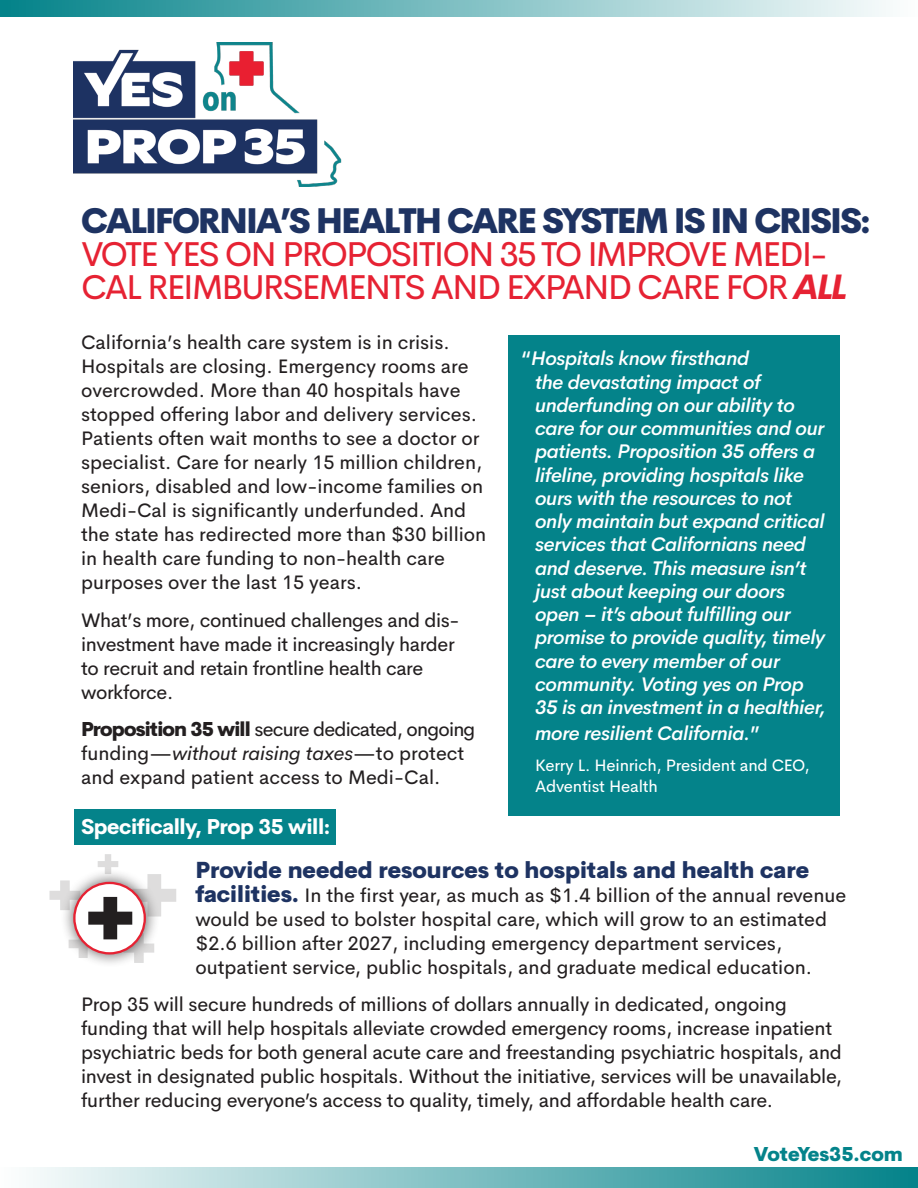
<style>
.page{position:relative;width:918px;height:1188px;background:#fff}
.page>*{position:absolute;margin:0;border:0;box-sizing:border-box;transform-origin:0 0}
.t1{font:34.5px/33px "Cerebri Sans";letter-spacing:-.06em;color:#e62233}
.t2{font:800 34.5px "Cerebri Sans";letter-spacing:-.06em;color:#1e3362}
.t3{font:800 22.5px "Cerebri Sans";color:#1e3362}
.t4{font:800 21px "Cerebri Sans";letter-spacing:-.02em;color:#fff}
.t5{font:19.5px/24px "Cerebri Sans";color:#231f20}
.t6{font:italic 600 19.5px/23.2px "Cerebri Sans";letter-spacing:-.015em;color:#fff}
.t7{font:19.5px/24px "Cerebri Sans";letter-spacing:-.02em;color:#231f20}
.t8{font:800 19.5px "Cerebri Sans";color:#04838a}
.t9{font:16.5px/21px "Cerebri Sans";letter-spacing:-.01em;color:#fff}
.s1{font-weight:800;font-style:italic}
.s2{font-weight:800}
.s3{font-style:italic}
.s4{font-style:normal}
.s5{font-weight:800;font-size:22.5px;color:#1e3362}
</style>
<div class="page">
<div style="left:75px;top:809px;width:261px;height:35px;background:#04838a"></div>
<div style="left:509px;top:335px;width:331px;height:481px;background:#04838a"></div>
<img style="left:73px;top:42px;width:269px;height:144px">
<div style="left:0;top:0;width:918px;height:16px;background:linear-gradient(to right,#038289,#fcfdfd)"></div>
<div style="left:0;top:1168px;width:918px;height:20px;background:linear-gradient(to right,#fdfefe,#04838a)"></div>
<svg style="left:49px;top:854px;width:127px;height:109px"></svg>
<p class="t2" style="left:81px;top:192px;width:791px">CALIFORNIA’S HEALTH CARE SYSTEM IS IN CRISIS:</p>
<p class="t1" style="left:81px;top:235px;width:768px">VOTE YES ON PROPOSITION 35 TO IMPROVE MEDI-<br>CAL REIMBURSEMENTS AND EXPAND CARE FOR <span class="s1">ALL</span></p>
<p class="t5" style="left:81px;top:329px;width:407px">California’s health care system is in crisis.<br>Hospitals are closing. Emergency rooms are overcrowded. More than 40 hospitals have stopped offering labor and delivery services.<br>Patients often wait months to see a doctor or specialist. Care for nearly 15 million children, seniors, disabled and low-income families on Medi-Cal is significantly underfunded. And the state has redirected more than $30 billion in health care funding to non-health care purposes over the last 15 years.</p>
<p class="t7" style="left:81px;top:606px;width:380px">What’s more, continued challenges and dis&shy;investment have made it increasingly harder to recruit and retain frontline health care workforce.</p>
<p class="t5" style="left:81px;top:716px;width:396px"><span class="s2">Proposition 35 will</span> secure dedicated, ongoing funding—<span class="s3">without raising taxes</span>—to protect and expand patient access to Medi-Cal.</p>
<p class="t4" style="left:81px;top:809px;width:251px">Specifically, Prop 35 will:</p>
<p class="t6" style="left:535px;top:345px;width:292px;text-indent:-14px"><span class="s4">“</span>Hospitals know firsthand<br>the devastating impact of underfunding on our ability to care for our communities and our patients. Proposition 35 offers a lifeline, providing hospitals like ours with the resources to not only maintain but expand critical services that Californians need and deserve. This measure isn’t just about keeping our doors open – it’s about fulfilling our promise to provide quality, timely care to every member of our community. Voting yes on Prop<br>35 is an investment in a healthier,</p>
<p class="t6" style="left:535px;top:719px;width:226px">more resilient California.<span class="s4">”</span></p>
<p class="t9" style="left:535px;top:753px;width:276px">Kerry L. Heinrich, President and CEO,<br>Adventist Health</p>
<p class="t3" style="left:195px;top:851px;width:615px">Provide needed resources to hospitals and health care</p>
<p class="t5" style="left:195px;top:881px;width:653px"><span class="s5">facilities.</span> In the first year, as much as $1.4 billion of the annual revenue would be used to bolster hospital care, which will grow to an estimated $2.6 billion after 2027, including emergency department services, outpatient service, public hospitals, and graduate medical education.</p>
<p class="t5" style="left:81px;top:991px;width:763px">Prop 35 will secure hundreds of millions of dollars annually in dedicated, ongoing funding that will help hospitals alleviate crowded emergency rooms, increase inpatient psychiatric beds for both general acute care and freestanding psychiatric hospitals, and invest in designated public hospitals. Without the initiative, services will be unavailable, further reducing everyone’s access to quality, timely, and affordable health care.</p>
<p class="t8" style="left:754px;top:1137px;width:150px">VoteYes35.com</p>
</div>
